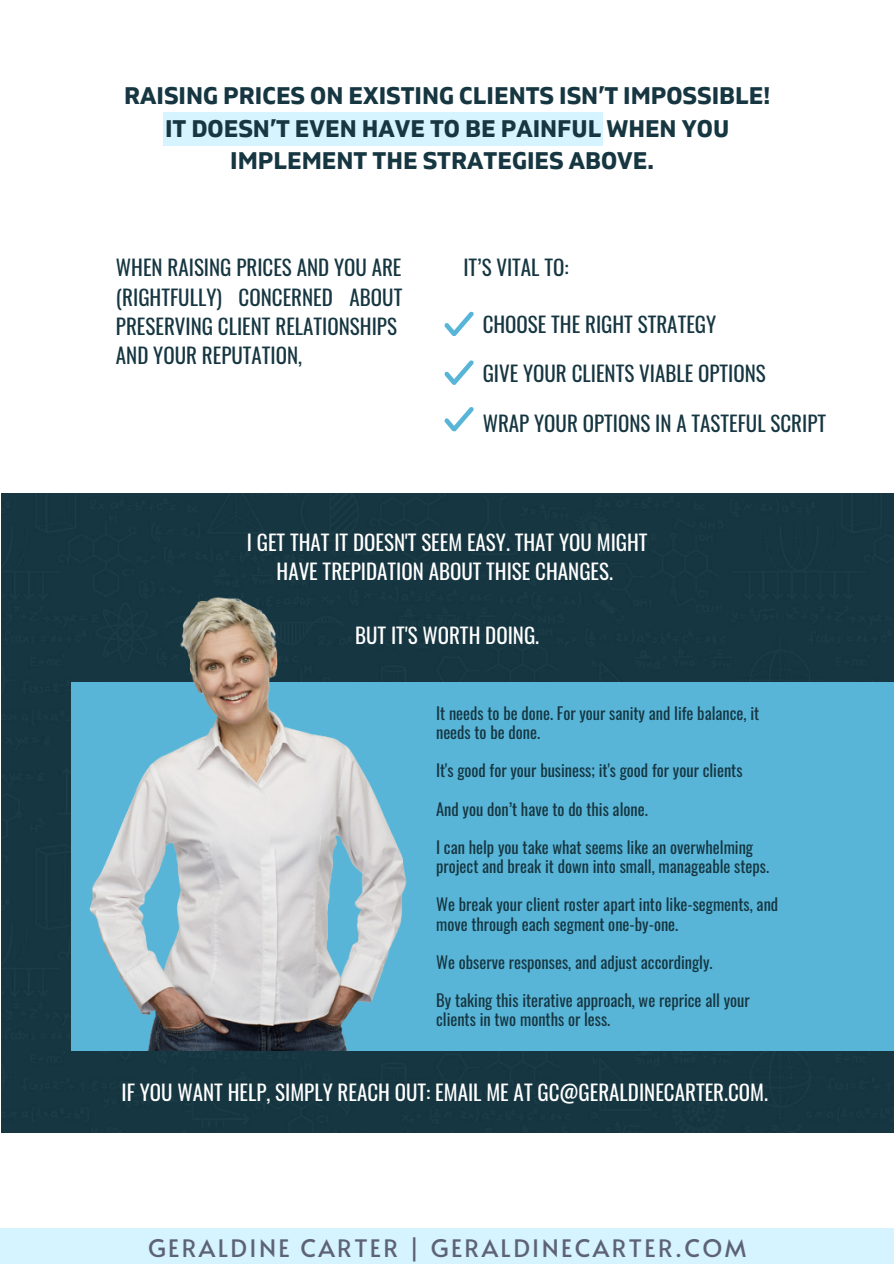
<style>
.page{position:relative;width:894px;height:1264px;background:#fff}
.page>*{position:absolute;margin:0;border:0;box-sizing:border-box;transform-origin:0 0}
.t1{font:700 24px/32.7px "Gilam";color:#163641;text-align:center}
.t2{font:24px "Alata";letter-spacing:.1em;color:#5d6277}
.t3{font:21px/29.2px "Oswald";color:#163641}
.t4{font:21px/29.2px "Oswald";color:#fff;text-align:center}
.t5{font:16.5px/19.2px "Oswald";color:#163641}
</style>
<div class="page">
<div style="left:0;top:1228px;width:893px;height:35px;background:#d5f4ff"></div>
<div style="left:163px;top:112px;width:439px;height:34px;background:#d5f4ff"></div>
<div style="left:2px;top:493px;width:891px;height:638px;background:#163641"></div>
<div style="left:71px;top:682px;width:822px;height:368px;background:#58b5d8"></div>
<img style="left:85px;top:583px;width:429px;height:467px">
<svg style="left:444px;top:407px;width:30px;height:25px"></svg>
<svg style="left:444px;top:360px;width:30px;height:25px"></svg>
<svg style="left:444px;top:311px;width:30px;height:25px"></svg>
<h1 class="t1" style="left:124px;top:80px;width:647px">RAISING PRICES ON EXISTING CLIENTS ISN’T IMPOSSIBLE!<br>IT DOESN’T EVEN HAVE TO BE PAINFUL WHEN YOU<br>IMPLEMENT THE STRATEGIES ABOVE.</h1>
<p class="t3" style="left:116px;top:252px;width:288px">WHEN RAISING PRICES AND YOU ARE (RIGHTFULLY) CONCERNED ABOUT<br>PRESERVING CLIENT RELATIONSHIPS<br>AND YOUR REPUTATION,</p>
<p class="t3" style="left:463px;top:252px;width:107px">IT’S VITAL TO:</p>
<p class="t3" style="left:482px;top:308px;width:235px">CHOOSE THE RIGHT STRATEGY</p>
<p class="t3" style="left:482px;top:358px;width:284px">GIVE YOUR CLIENTS VIABLE OPTIONS</p>
<p class="t3" style="left:482px;top:407px;width:345px">WRAP YOUR OPTIONS IN A TASTEFUL SCRIPT</p>
<p class="t4" style="left:247px;top:526px;width:402px">I GET THAT IT DOESN'T SEEM EASY. THAT YOU MIGHT<br>HAVE TREPIDATION ABOUT THISE CHANGES.</p>
<p class="t4" style="left:355px;top:620px;width:185px">BUT IT'S WORTH DOING.</p>
<p class="t5" style="left:436px;top:703px;width:324px">It needs to be done. For your sanity and life balance, it needs to be done.</p>
<p class="t5" style="left:436px;top:760px;width:308px">It's good for your business; it's good for your clients</p>
<p class="t5" style="left:436px;top:798px;width:213px">And you don’t have to do this alone.</p>
<p class="t5" style="left:436px;top:837px;width:334px">I can help you take what seems like an overwhelming project and break it down into small, manageable steps.</p>
<p class="t5" style="left:436px;top:894px;width:343px">We break your client roster apart into like-segments, and move through each segment one-by-one.</p>
<p class="t5" style="left:436px;top:951px;width:278px">We observe responses, and adjust accordingly.</p>
<p class="t5" style="left:436px;top:990px;width:315px">By taking this iterative approach, we reprice all your clients in two months or less.</p>
<p class="t4" style="left:121px;top:1077px;width:648px">IF YOU WANT HELP, SIMPLY REACH OUT: EMAIL ME AT GC@GERALDINECARTER.COM.</p>
<h1 class="t2" style="left:148px;top:1230px;width:599px">GERALDINE CARTER | GERALDINECARTER.COM</h1>
</div>
